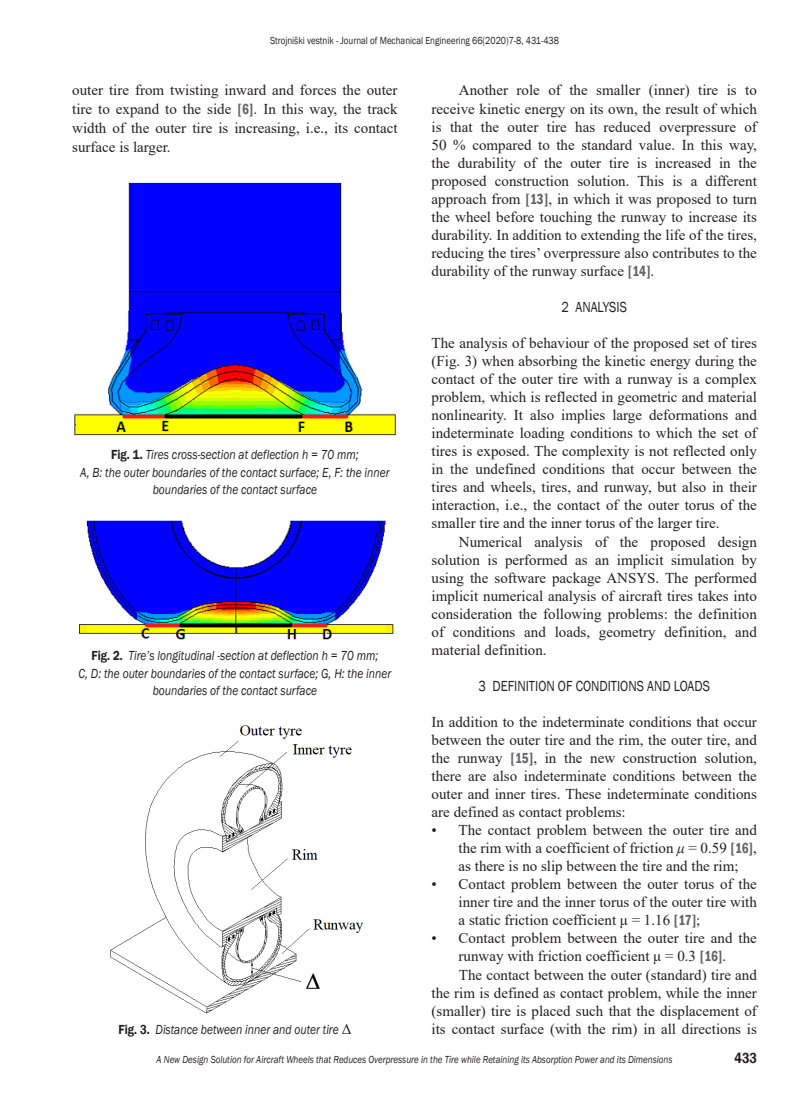
<style>
.page{position:relative;width:808px;height:1106px;background:#fff}
.page>*{position:absolute;margin:0;border:0;box-sizing:border-box;transform-origin:0 0}
.Normal_ni_umika{font:15px/18px "Times New Roman";color:#231f20;text-align:justify}
.Heading_1{font:15px "Franklin Gothic";color:#231f20;scale:.85 1}
.Heading_2{font:600 15px "Franklin Gothic";color:#231f20;scale:.85 1}
.Normal_Figure{font:italic 13.5px/17.2px "Franklin Gothic";color:#231f20;text-align:center;scale:.85 1}
.Footer_center{font:italic 10.5px "Franklin Gothic";color:#231f20;scale:.85 1}
.Header_prva{font:10.5px "Franklin Gothic";color:#231f20;scale:.85 1}
.s1{font-family:"Franklin Gothic";font-weight:600;font-stretch:condensed;color:#636366}
.s2{font-weight:600;font-style:normal}
.s3{font-family:"Times New Roman";font-style:normal;font-size:15px}
.s4{font-style:italic}
</style>
<div class="page">
<img style="left:74px;top:182px;width:322px;height:254px">
<img style="left:79px;top:520px;width:315px;height:120px">
<img style="left:110px;top:725px;width:254px;height:289px">
<p class="Header_prva" style="left:270px;top:33px;width:341px">Strojniški vestnik - Journal of Mechanical Engineering 66(2020)7-8, 431-438</p>
<p class="Normal_ni_umika" style="left:72px;top:80px;width:327px;line-height:19px">outer tire from twisting inward and forces the outer tire to expand to the side <span class="s1">[6]</span>. In this way, the track width of the outer tire is increasing, i.e., its contact surface is larger.</p>
<p class="Normal_Figure" style="left:80px;top:446px;width:366px"><span class="s2">Fig. 1.</span> Tires cross-section at deflection h = 70 mm;<br>A, B: the outer boundaries of the contact surface; E, F: the inner boundaries of the contact surface</p>
<p class="Normal_Figure" style="left:79px;top:647px;width:369px"><span class="s2">Fig. 2.</span> Tire’s longitudinal -section at deflection h = 70 mm;<br>C, D: the outer boundaries of the contact surface; G, H: the inner boundaries of the contact surface</p>
<p class="Normal_Figure" style="left:119px;top:1020px;width:275px"><span class="s2">Fig. 3.</span> Distance between inner and outer tire <span class="s3">Δ</span></p>
<p class="Normal_ni_umika" style="left:432px;top:81px;width:327px;text-indent:27px">Another role of the smaller (inner) tire is to receive kinetic energy on its own, the result of which is that the outer tire has reduced overpressure of 50 % compared to the standard value. In this way, the durability of the outer tire is increased in the proposed construction solution. This is a different approach from <span class="s1">[13]</span>, in which it was proposed to turn the wheel before touching the runway to increase its durability. In addition to extending the life of the tires, reducing the tires’ overpressure also contributes to the durability of the runway surface <span class="s1">[14]</span>.</p>
<p class="Heading_1" style="left:562px;top:298px;width:78px">2 ANALYSIS</p>
<p class="Normal_ni_umika" style="left:432px;top:333px;width:327px">The analysis of behaviour of the proposed set of tires (Fig. 3) when absorbing the kinetic energy during the contact of the outer tire with a runway is a complex problem, which is reflected in geometric and material nonlinearity. It also implies large deformations and indeterminate loading conditions to which the set of tires is exposed. The complexity is not reflected only in the undefined conditions that occur between the tires and wheels, tires, and runway, but also in their interaction, i.e., the contact of the outer torus of the smaller tire and the inner torus of the larger tire.</p>
<p class="Normal_ni_umika" style="left:432px;top:532px;width:327px;text-indent:27px">Numerical analysis of the proposed design solution is performed as an implicit simulation by using the software package ANSYS. The performed implicit numerical analysis of aircraft tires takes into consideration the following problems: the definition of conditions and loads, geometry definition, and material definition.</p>
<p class="Heading_1" style="left:479px;top:676px;width:274px">3 DEFINITION OF CONDITIONS AND LOADS</p>
<p class="Normal_ni_umika" style="left:432px;top:712px;width:327px">In addition to the indeterminate conditions that occur between the outer tire and the rim, the outer tire, and the runway <span class="s1">[15]</span>, in the new construction solution, there are also indeterminate conditions between the outer and inner tires. These indeterminate conditions are defined as contact problems:</p>
<p class="Normal_ni_umika" style="left:459px;top:820px;width:300px;text-indent:-27px">• The contact problem between the outer tire and the rim with a coefficient of friction <span class="s4">μ</span> = 0.59 <span class="s1">[16]</span>, as there is no slip between the tire and the rim;</p>
<p class="Normal_ni_umika" style="left:459px;top:874px;width:300px;text-indent:-27px">• Contact problem between the outer torus of the inner tire and the inner torus of the outer tire with a static friction coefficient μ = 1.16 <span class="s1">[17]</span>;</p>
<p class="Normal_ni_umika" style="left:432px;top:929px;width:327px;text-align:center">• Contact problem between the outer tire and the runway with friction coefficient μ = 0.3 <span class="s1">[16]</span>.</p>
<p class="Normal_ni_umika" style="left:432px;top:965px;width:327px;text-indent:27px">The contact between the outer (standard) tire and the rim is defined as contact problem, while the inner (smaller) tire is placed such that the displacement of its contact surface (with the rim) in all directions is</p>
<p class="Footer_center" style="left:157px;top:1053px;width:608px">A New Design Solution for Aircraft Wheels that Reduces Overpressure in the Tire while Retaining its Absorption Power and its Dimensions</p>
<p class="Heading_2" style="left:734px;top:1049px;width:28px">433</p>
</div>
